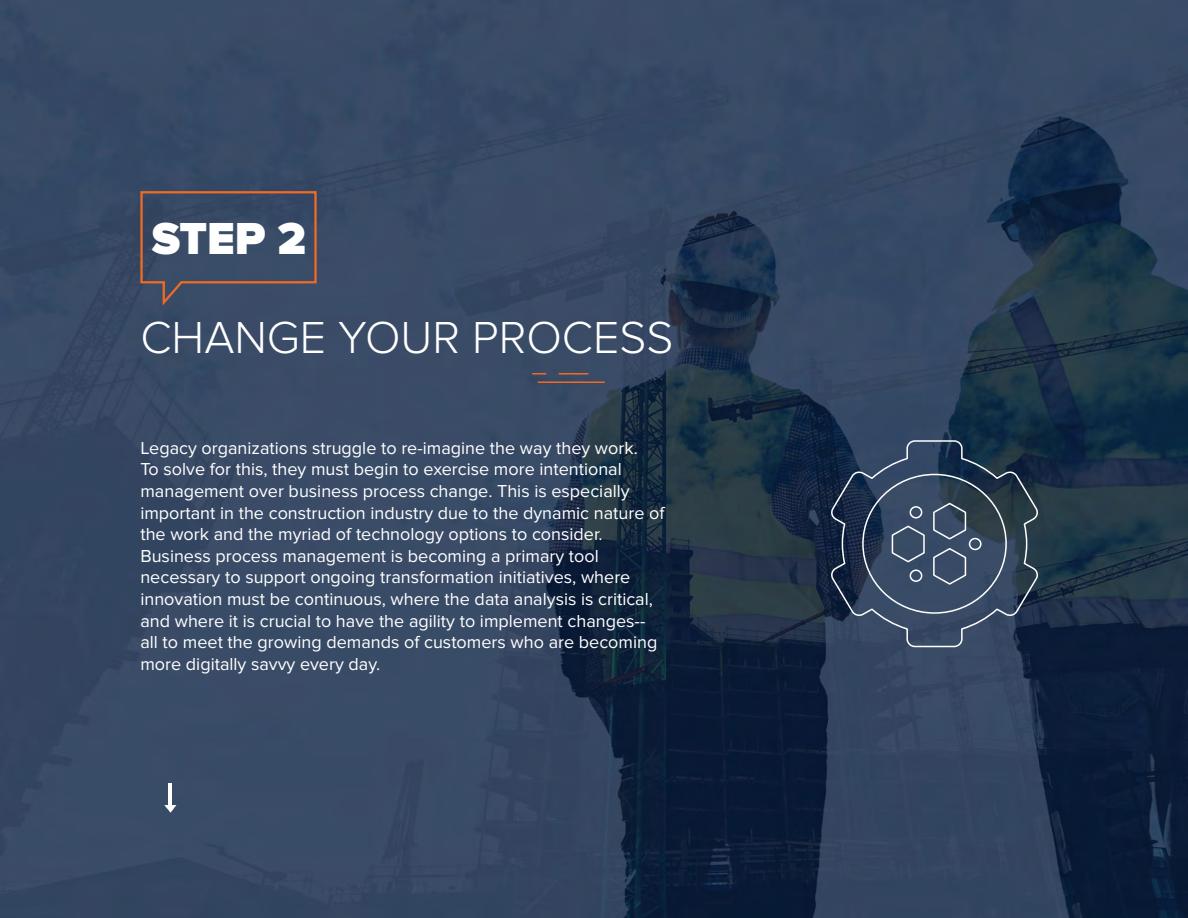
<style>
.page{position:relative;width:1188px;height:918px;background:#fff}
.page>*{position:absolute;margin:0;border:0;box-sizing:border-box;transform-origin:0 0}
.t1{font:300 46.5px "Proxima Nova";color:#fff}
.t2{font:900 46.5px "Proxima Nova";color:#fff}
.t3{font:18px/21.6px "Proxima Nova";color:#fff}
</style>
<div class="page">
<img style="left:0;top:0;width:1188px;height:918px">
<svg style="left:139px;top:190px;width:179px;height:119px"></svg>
<hr style="left:538px;top:381px;width:67px;height:2px;background:#f36a24">
<hr style="left:559px;top:373px;width:29px;height:2px;background:#f36a24">
<svg style="left:532px;top:373px;width:14px;height:2px"></svg>
<svg style="left:829px;top:440px;width:211px;height:208px"></svg>
<hr style="left:169px;top:783px;width:3px;height:25px;background:#fff">
<svg style="left:164px;top:805px;width:12px;height:8px"></svg>
<p class="t2" style="left:152px;top:211px;width:156px">STEP 2</p>
<p class="t1" style="left:140px;top:311px;width:535px">CHANGE YOUR PROCESS</p>
<p class="t3" style="left:140px;top:437px;width:526px">Legacy organizations struggle to re-imagine the way they work.<br>To solve for this, they must begin to exercise more intentional management over business process change. This is especially important in the construction industry due to the dynamic nature of the work and the myriad of technology options to consider.</p>
<p class="t3" style="left:140px;top:545px;width:519px">Business process management is becoming a primary tool necessary to support ongoing transformation initiatives, where innovation must be continuous, where the data analysis is critical, and where it is crucial to have the agility to implement changes-- all to meet the growing demands of customers who are becoming more digitally savvy every day.</p>
</div>
